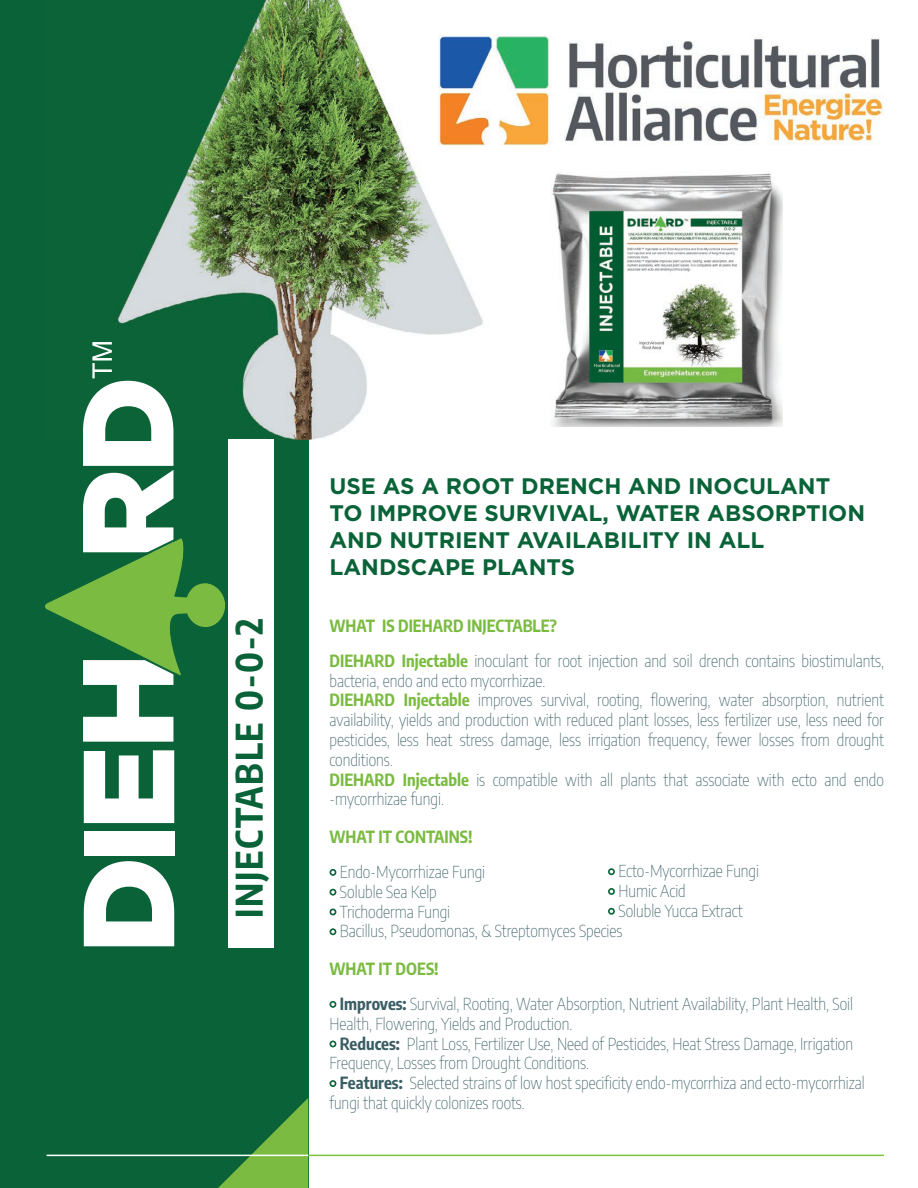
<style>
.page{position:relative;width:918px;height:1188px;background:#fff}
.page>*{position:absolute;margin:0;border:0;box-sizing:border-box;transform-origin:0 0}
.t1{font:700 36px "Encode Sans Condensed";letter-spacing:.05em;color:#0a6338}
.t2{font:700 22.5px/27px "Gotham";color:#0a6338}
.t3{font:100 16.5px/19.8px "Encode Sans Condensed";color:#395d64}
.t4{font:700 16.5px "Encode Sans Condensed";color:#7bbb41}
.s1{font-weight:700;color:#7bbb41}
.s2{font-weight:700}
</style>
<div class="page">
<div style="left:0;top:0;width:308px;height:1188px;background:#0a6338"></div>
<img style="left:115px;top:0;width:440px;height:440px">
<svg style="left:330px;top:869px;width:6px;height:7px"></svg>
<svg style="left:330px;top:889px;width:6px;height:7px"></svg>
<svg style="left:330px;top:909px;width:6px;height:6px"></svg>
<svg style="left:330px;top:928px;width:6px;height:7px"></svg>
<svg style="left:330px;top:1001px;width:6px;height:7px"></svg>
<svg style="left:330px;top:1041px;width:6px;height:6px"></svg>
<svg style="left:330px;top:1080px;width:6px;height:7px"></svg>
<img style="left:551px;top:172px;width:231px;height:254px">
<svg style="left:205px;top:1098px;width:103px;height:90px"></svg>
<img style="left:423px;top:34px;width:460px;height:125px">
<div style="left:228px;top:440px;width:46px;height:508px;background:#fff"></div>
<svg style="left:84px;top:861px;width:90px;height:85px"></svg>
<div style="left:84px;top:831px;width:90px;height:25px;background:#fff"></div>
<svg style="left:84px;top:750px;width:90px;height:73px"></svg>
<svg style="left:45px;top:342px;width:184px;height:400px"></svg>
<hr style="left:308px;top:1155px;width:576px;height:1px;background:#7fc241">
<hr style="left:47px;top:1155px;width:261px;height:1px;background:#fff">
<svg style="left:608px;top:868px;width:7px;height:7px"></svg>
<svg style="left:608px;top:888px;width:7px;height:7px"></svg>
<svg style="left:608px;top:908px;width:7px;height:7px"></svg>
<h1 class="t1" style="left:222px;top:918px;width:301px;rotate:-90deg">INJECTABLE 0-0-2</h1>
<h2 class="t2" style="left:330px;top:472px;width:537px">USE AS A ROOT DRENCH AND INOCULANT<br>TO IMPROVE SURVIVAL, WATER ABSORPTION<br>AND NUTRIENT AVAILABILITY IN ALL<br>LANDSCAPE PLANTS</h2>
<p class="t3" style="left:330px;top:608px;width:556px;line-height:34.8px"><span class="s1">WHAT IS DIEHARD INJECTABLE?<br>DIEHARD Injectable</span> inoculant for root injection and soil drench contains biostimulants,</p>
<p class="t3" style="left:330px;top:670px;width:556px">bacteria, endo and ecto mycorrhizae.<br><span class="s1">DIEHARD Injectable</span> improves survival, rooting, flowering, water absorption, nutrient availability, yields and production with reduced plant losses, less fertilizer use, less need for pesticides, less heat stress damage, less irrigation frequency, fewer losses from drought conditions.<br><span class="s1">DIEHARD Injectable</span> is compatible with all plants that associate with ecto and endo -mycorrhizae fungi.</p>
<p class="t4" style="left:330px;top:825px;width:144px">WHAT IT CONTAINS!</p>
<p class="t3" style="left:340px;top:861px;width:284px">Endo-Mycorrhizae Fungi<br>Soluble Sea Kelp<br>Trichoderma Fungi<br>Bacillus, Pseudomonas, &amp; Streptomyces Species</p>
<p class="t3" style="left:340px;top:951px;width:515px;line-height:34.8px;text-indent:-10px"><span class="s1">WHAT IT DOES!<br></span><span class="s2">Improves:</span> Survival, Rooting, Water Absorption, Nutrient Availability, Plant Health, Soil</p>
<p class="t3" style="left:330px;top:1013px;width:244px">Health, Flowering, Yields and Production.</p>
<p class="t3" style="left:340px;top:1033px;width:515px"><span class="s2">Reduces:</span> Plant Loss, Fertilizer Use, Need of Pesticides, Heat Stress Damage, Irrigation</p>
<p class="t3" style="left:330px;top:1053px;width:261px">Frequency, Losses from Drought Conditions.</p>
<p class="t3" style="left:340px;top:1072px;width:526px"><span class="s2">Features:</span> Selected strains of low host specificity endo-mycorrhiza and ecto-mycorrhizal</p>
<p class="t3" style="left:330px;top:1092px;width:197px">fungi that quickly colonizes roots.</p>
<p class="t3" style="left:618px;top:861px;width:142px">Ecto-Mycorrhizae Fungi<br>Humic Acid<br>Soluble Yucca Extract</p>
</div>
